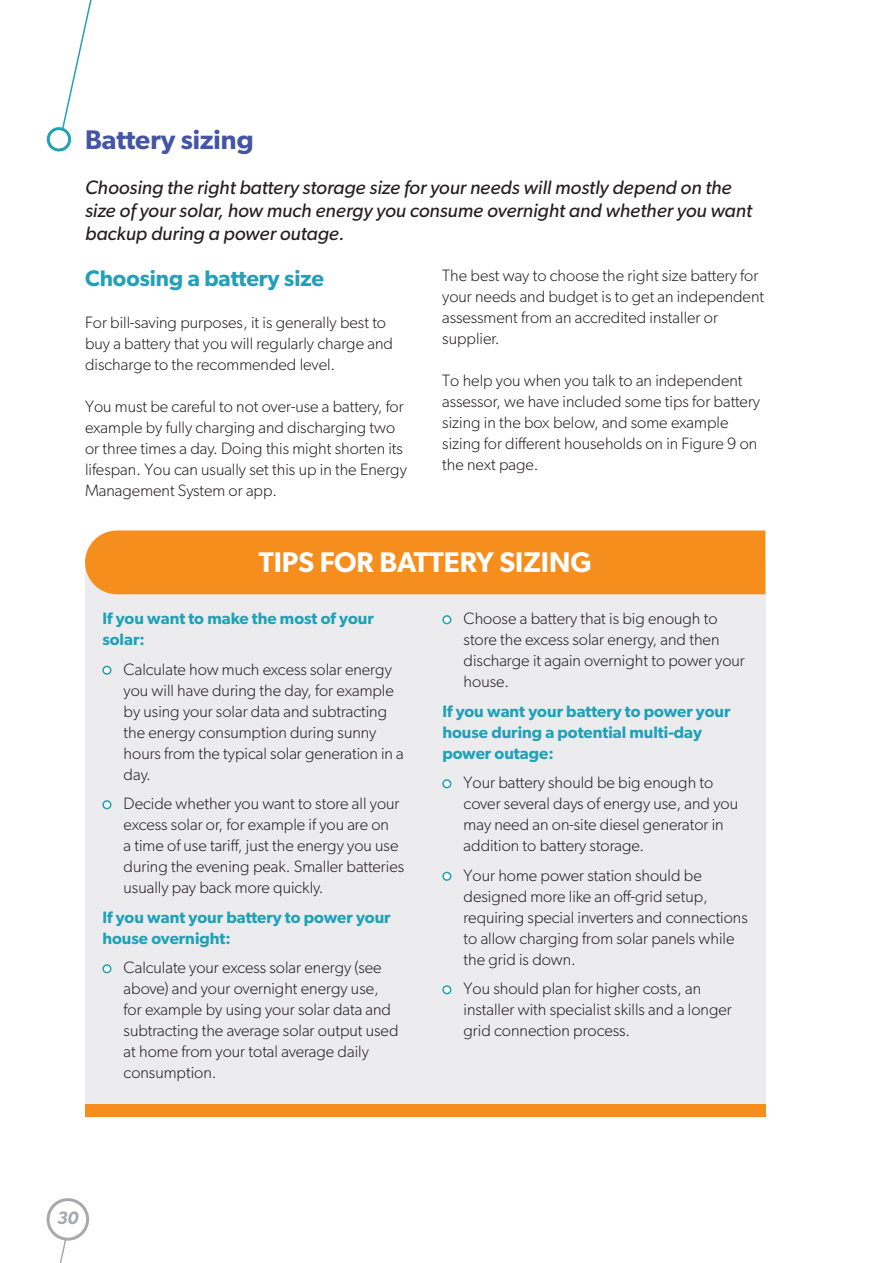
<style>
.page{position:relative;width:893px;height:1263px;background:#fff}
.page>*{position:absolute;margin:0;border:0;box-sizing:border-box;transform-origin:0 0}
.t1{font:600 28.5px "Gibson";color:#fff}
.t2{font:600 27px "Gibson";color:#4455a4}
.t3{font:600 22.5px "Gibson";color:#1fa1b7}
.t4{font:italic 19.5px/23.4px "Gibson";color:#231f20}
.t5{font:italic 600 18px "Gibson";color:#a8a9ad}
.t6{font:300 16.5px/21px "Gibson";color:#231f20}
.t7{font:600 16.5px/21px "Gibson";color:#1fa1b7}
</style>
<div class="page">
<div style="left:47px;top:1198px;width:42px;height:43px;border:3px solid #a8a9ad;border-radius:50%"></div>
<svg style="left:58px;top:1238px;width:9px;height:25px"></svg>
<svg style="left:62px;top:0;width:30px;height:132px"></svg>
<div style="left:48px;top:129px;width:22px;height:21px;background:#fff;border-radius:50%"></div>
<div style="left:47px;top:127px;width:24px;height:24px;border:3px solid #1fa1b7;border-radius:50%"></div>
<div style="left:85px;top:561px;width:680px;height:542px;background:#ececee"></div>
<div style="left:85px;top:1104px;width:680px;height:12px;background:#f68e1e"></div>
<div style="left:103px;top:666px;width:8px;height:8px;background:#fff;border-radius:50%"></div>
<div style="left:102px;top:666px;width:9px;height:9px;border:2px solid #1fa1b7;border-radius:50%"></div>
<div style="left:103px;top:801px;width:8px;height:7px;background:#fff;border-radius:50%"></div>
<div style="left:102px;top:800px;width:9px;height:9px;border:2px solid #1fa1b7;border-radius:50%"></div>
<div style="left:103px;top:965px;width:8px;height:7px;background:#fff;border-radius:50%"></div>
<div style="left:102px;top:964px;width:9px;height:9px;border:2px solid #1fa1b7;border-radius:50%"></div>
<div style="left:443px;top:616px;width:8px;height:7px;background:#fff;border-radius:50%"></div>
<div style="left:442px;top:615px;width:9px;height:9px;border:2px solid #1fa1b7;border-radius:50%"></div>
<div style="left:443px;top:780px;width:8px;height:7px;background:#fff;border-radius:50%"></div>
<div style="left:442px;top:779px;width:9px;height:9px;border:2px solid #1fa1b7;border-radius:50%"></div>
<div style="left:443px;top:872px;width:8px;height:8px;background:#fff;border-radius:50%"></div>
<div style="left:442px;top:872px;width:9px;height:9px;border:2px solid #1fa1b7;border-radius:50%"></div>
<div style="left:443px;top:986px;width:8px;height:7px;background:#fff;border-radius:50%"></div>
<div style="left:442px;top:985px;width:9px;height:9px;border:2px solid #1fa1b7;border-radius:50%"></div>
<div style="left:85px;top:530px;width:680px;height:64px;background:#f68e1e"></div>
<h2 class="t2" style="left:85px;top:124px;width:170px">Battery sizing</h2>
<p class="t4" style="left:85px;top:175px;width:668px">Choosing the right battery storage size for your needs will mostly depend on the size of your solar, how much energy you consume overnight and whether you want backup during a power outage.</p>
<h3 class="t3" style="left:85px;top:264px;width:240px">Choosing a battery size</h3>
<p class="t6" style="left:85px;top:311px;width:309px">For bill-saving purposes, it is generally best to buy a battery that you will regularly charge and discharge to the recommended level.</p>
<p class="t6" style="left:85px;top:395px;width:323px">You must be careful to not over-use a battery, for example by fully charging and discharging two or three times a day. Doing this might shorten its lifespan. You can usually set this up in the Energy Management System or app.</p>
<p class="t6" style="left:442px;top:264px;width:323px">The best way to choose the right size battery for your needs and budget is to get an independent assessment from an accredited installer or supplier.</p>
<p class="t6" style="left:442px;top:369px;width:319px">To help you when you talk to an independent assessor, we have included some tips for battery sizing in the box below, and some example sizing for different households on in Figure 9 on the next page.</p>
<h1 class="t1" style="left:259px;top:545px;width:335px">TIPS FOR BATTERY SIZING</h1>
<p class="t7" style="left:102px;top:608px;width:273px">If you want to make the most of your solar:</p>
<p class="t6" style="left:124px;top:658px;width:282px">Calculate how much excess solar energy you will have during the day, for example by using your solar data and subtracting the energy consumption during sunny hours from the typical solar generation in a day.</p>
<p class="t6" style="left:124px;top:793px;width:282px">Decide whether you want to store all your excess solar or, for example if you are on<br>a time of use tariff, just the energy you use during the evening peak. Smaller batteries usually pay back more quickly.</p>
<p class="t7" style="left:102px;top:906px;width:290px">If you want your battery to power your house overnight:</p>
<p class="t6" style="left:124px;top:957px;width:276px">Calculate your excess solar energy (see above) and your overnight energy use, for example by using your solar data and subtracting the average solar output used at home from your total average daily consumption.</p>
<p class="t6" style="left:464px;top:608px;width:283px">Choose a battery that is big enough to store the excess solar energy, and then discharge it again overnight to power your house.</p>
<p class="t7" style="left:442px;top:700px;width:290px">If you want your battery to power your house during a potential multi-day power outage:</p>
<p class="t6" style="left:464px;top:772px;width:276px">Your battery should be big enough to cover several days of energy use, and you may need an on-site diesel generator in addition to battery storage.</p>
<p class="t6" style="left:464px;top:864px;width:286px">Your home power station should be designed more like an off-grid setup, requiring special inverters and connections to allow charging from solar panels while the grid is down.</p>
<p class="t6" style="left:464px;top:978px;width:270px">You should plan for higher costs, an installer with specialist skills and a longer grid connection process.</p>
<p class="t5" style="left:57px;top:1207px;width:23px">30</p>
</div>
